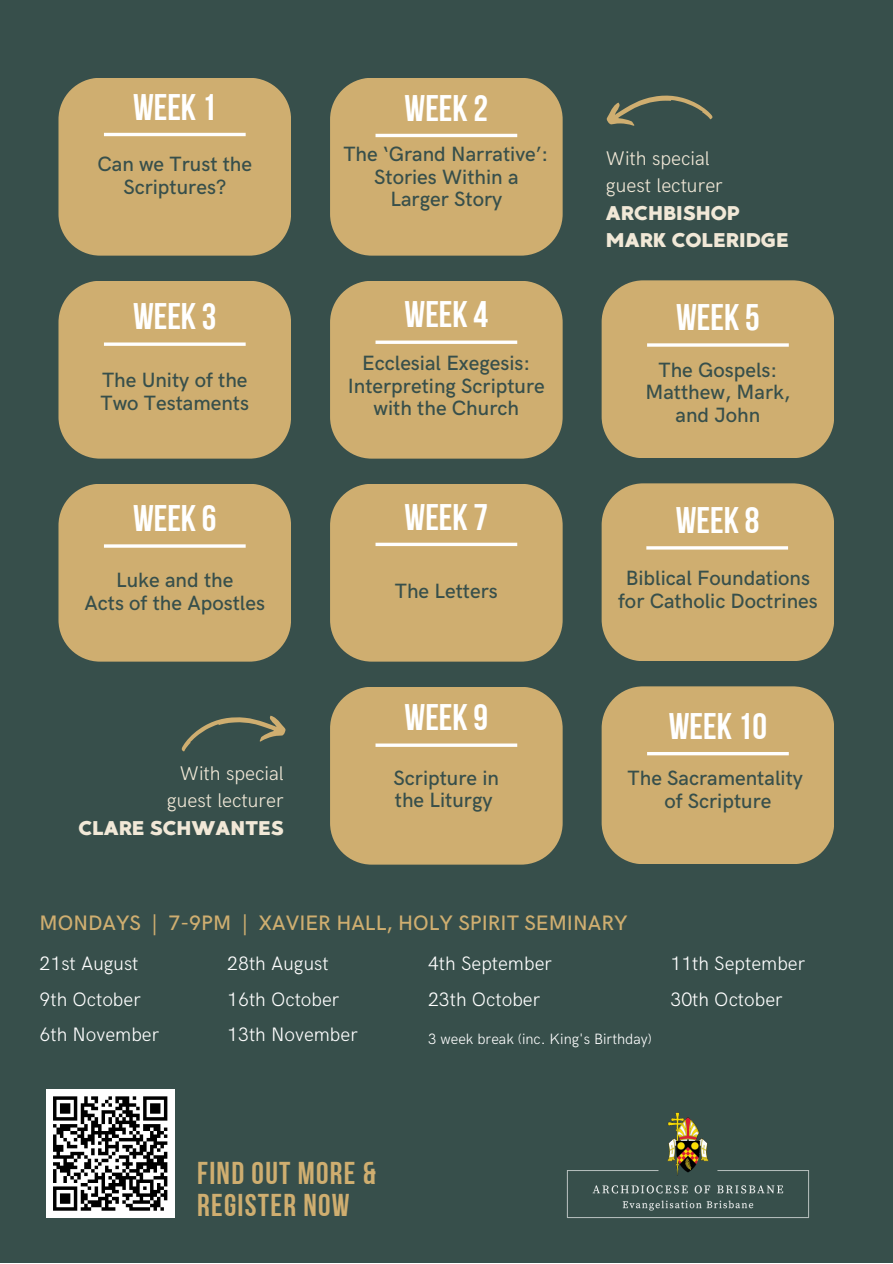
<style>
.page{position:relative;width:893px;height:1264px;background:#fff}
.page>*{position:absolute;margin:0;border:0;box-sizing:border-box;transform-origin:0 0}
.t1{font:36.9px "Bebas Neue Cyrillic";color:#fff}
.t2{font:31.5px "Bebas Neue Cyrillic";letter-spacing:.04em;color:#cfae70}
.t3{font:500 21px "HK Grotesk";color:#cfae70}
.t4{font:500 20.7px/22.5px "HK Grotesk";color:#374f4b;text-align:center}
.t5{font:300 19.8px "HK Grotesk";color:#f1e8d7}
.t6{font:19.8px/27px "MADE Good Time Grotesk";color:#f1e8d7}
.t7{font:300 19.5px "HK Grotesk";color:#fff}
.t8{font:300 15px "HK Grotesk";color:#fff}
</style>
<div class="page">
<div style="left:0;top:0;width:892px;height:1262px;background:#374f4b"></div>
<div style="left:58px;top:78px;width:232px;height:178px;background:#cfae70;border-radius:42px"></div>
<hr style="left:104px;top:133px;width:142px;height:3px;background:#fff">
<div style="left:330px;top:78px;width:232px;height:178px;background:#cfae70;border-radius:42px"></div>
<hr style="left:375px;top:134px;width:142px;height:3px;background:#fff">
<div style="left:58px;top:281px;width:232px;height:177px;background:#cfae70;border-radius:42px"></div>
<svg style="left:104px;top:342px;width:142px;height:4px"></svg>
<div style="left:330px;top:281px;width:232px;height:177px;background:#cfae70;border-radius:42px"></div>
<svg style="left:375px;top:340px;width:142px;height:4px"></svg>
<div style="left:601px;top:280px;width:232px;height:178px;background:#cfae70;border-radius:42px"></div>
<svg style="left:647px;top:343px;width:141px;height:4px"></svg>
<div style="left:58px;top:484px;width:232px;height:177px;background:#cfae70;border-radius:42px"></div>
<hr style="left:104px;top:544px;width:142px;height:3px;background:#fff">
<div style="left:330px;top:484px;width:232px;height:177px;background:#cfae70;border-radius:42px"></div>
<svg style="left:375px;top:542px;width:142px;height:4px"></svg>
<div style="left:601px;top:483px;width:232px;height:178px;background:#cfae70;border-radius:42px"></div>
<hr style="left:646px;top:546px;width:142px;height:3px;background:#fff">
<div style="left:330px;top:686px;width:232px;height:178px;background:#cfae70;border-radius:42px"></div>
<svg style="left:375px;top:743px;width:142px;height:4px"></svg>
<div style="left:601px;top:686px;width:232px;height:178px;background:#cfae70;border-radius:42px"></div>
<hr style="left:647px;top:752px;width:141px;height:3px;background:#fff">
<svg style="left:606px;top:95px;width:107px;height:31px"></svg>
<svg style="left:181px;top:715px;width:105px;height:37px"></svg>
<div style="left:46px;top:1089px;width:128px;height:128px;background:#fff"></div>
<svg style="left:53px;top:1096px;width:115px;height:115px"></svg>
<img style="left:566px;top:1112px;width:244px;height:106px">
<p class="t1" style="left:133px;top:92px;width:85px">WEEK 1</p>
<p class="t4" style="left:97px;top:154px;width:156px">Can we Trust the<br>Scriptures?</p>
<p class="t1" style="left:133px;top:302px;width:85px">WEEK 3</p>
<p class="t4" style="left:102px;top:370px;width:147px">The Unity of the</p>
<p class="t4" style="left:100px;top:392px;width:150px">Two Testaments</p>
<p class="t1" style="left:133px;top:503px;width:85px">WEEK 6</p>
<p class="t4" style="left:116px;top:570px;width:119px">Luke and the</p>
<p class="t4" style="left:84px;top:592px;width:182px">Acts of the Apostles</p>
<p class="t5" style="left:180px;top:762px;width:105px">With special</p>
<p class="t5" style="left:167px;top:789px;width:118px">guest lecturer</p>
<p class="t6" style="left:78px;top:814px;width:207px">CLARE SCHWANTES</p>
<p class="t1" style="left:404px;top:93px;width:85px">WEEK 2</p>
<p class="t4" style="left:343px;top:144px;width:206px">The ‘Grand Narrative’:</p>
<p class="t4" style="left:374px;top:166px;width:146px">Stories Within a<br>Larger Story</p>
<p class="t1" style="left:404px;top:300px;width:85px">WEEK 4</p>
<p class="t4" style="left:348px;top:353px;width:199px">Ecclesial Exegesis:<br>Interpreting Scripture with the Church</p>
<p class="t1" style="left:404px;top:502px;width:85px">WEEK 7</p>
<p class="t4" style="left:395px;top:580px;width:104px">The Letters</p>
<p class="t1" style="left:404px;top:702px;width:85px">WEEK 9</p>
<p class="t4" style="left:393px;top:767px;width:107px">Scripture in</p>
<p class="t4" style="left:395px;top:789px;width:99px">the Liturgy</p>
<p class="t5" style="left:606px;top:147px;width:105px">With special</p>
<p class="t5" style="left:606px;top:174px;width:118px">guest lecturer</p>
<p class="t6" style="left:606px;top:199px;width:184px">ARCHBISHOP<br>MARK COLERIDGE</p>
<p class="t1" style="left:676px;top:302px;width:85px">WEEK 5</p>
<p class="t4" style="left:658px;top:359px;width:120px">The Gospels:</p>
<p class="t4" style="left:645px;top:381px;width:147px">Matthew, Mark,</p>
<p class="t4" style="left:675px;top:404px;width:86px">and John</p>
<p class="t1" style="left:675px;top:505px;width:85px">WEEK 8</p>
<p class="t4" style="left:618px;top:568px;width:201px">Biblical Foundations for Catholic Doctrines</p>
<p class="t1" style="left:668px;top:711px;width:100px">WEEK 10</p>
<p class="t4" style="left:627px;top:767px;width:177px">The Sacramentality</p>
<p class="t4" style="left:664px;top:790px;width:109px">of Scripture</p>
<p class="t3" style="left:40px;top:910px;width:589px">MONDAYS | 7-9PM | XAVIER HALL, HOLY SPIRIT SEMINARY</p>
<p class="t7" style="left:40px;top:952px;width:100px">21st August</p>
<p class="t7" style="left:227px;top:952px;width:103px">28th August</p>
<p class="t7" style="left:428px;top:952px;width:125px">4th September</p>
<p class="t7" style="left:670px;top:952px;width:136px">11th September</p>
<p class="t7" style="left:40px;top:988px;width:103px">9th October</p>
<p class="t7" style="left:227px;top:988px;width:114px">16th October</p>
<p class="t7" style="left:428px;top:988px;width:114px">23th October</p>
<p class="t7" style="left:670px;top:988px;width:114px">30th October</p>
<p class="t7" style="left:40px;top:1023px;width:121px">6th November</p>
<p class="t7" style="left:227px;top:1023px;width:132px">13th November</p>
<p class="t8" style="left:428px;top:1030px;width:225px">3 week break (inc. King's Birthday)</p>
<p class="t2" style="left:197px;top:1160px;width:180px">FIND OUT MORE &amp;</p>
<p class="t2" style="left:197px;top:1192px;width:154px">REGISTER NOW</p>
</div>
